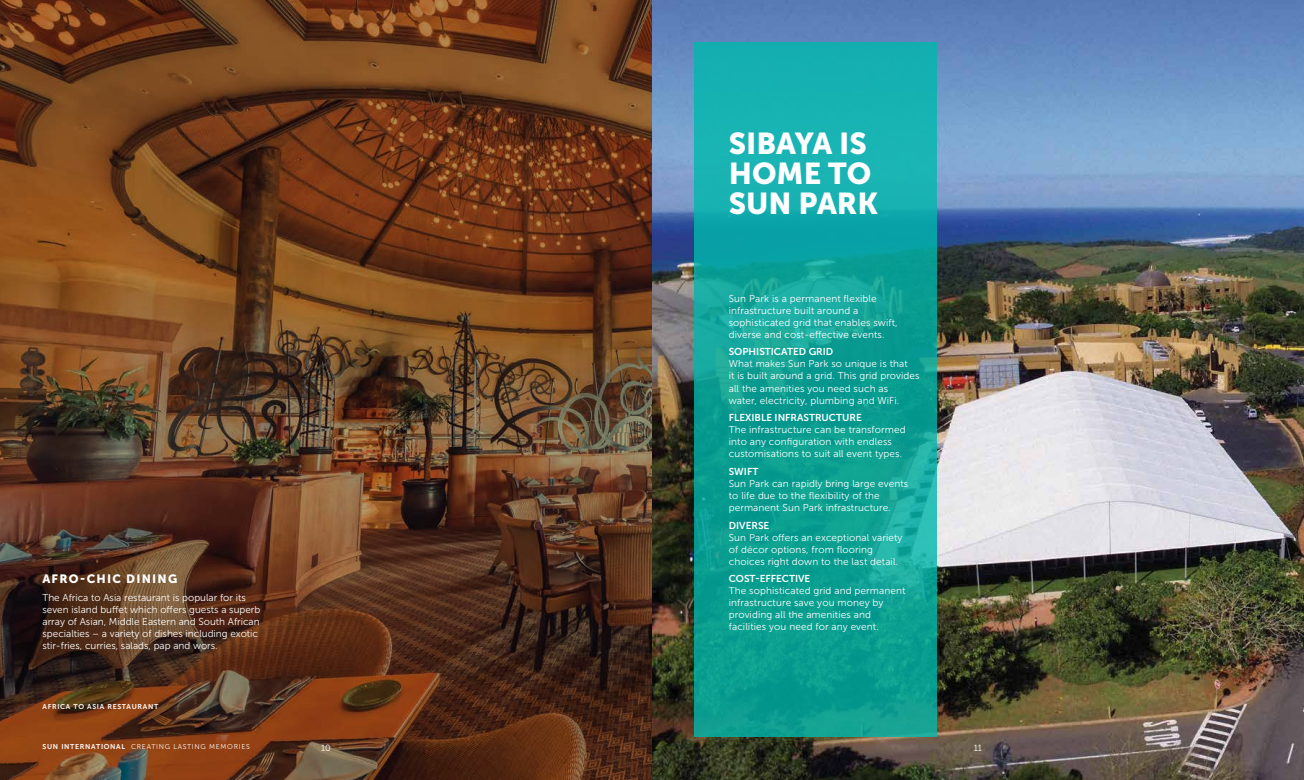
<style>
.page{position:relative;width:1304px;height:780px;background:#fff}
.page>*{position:absolute;margin:0;border:0;box-sizing:border-box;transform-origin:0 0}
.t1{font:30px/30px "Museo Sans 900";color:#fff}
.t2{font:12px "Museo Sans 900";letter-spacing:.1em;color:#fff}
.t3{font:10px/12px "Museo Sans 300";letter-spacing:.01em;color:#fff}
.t4{font:10px "Museo Sans 700";color:#fff}
.t5{font:9px "Museo Sans 300";color:#fff}
.t6{font:7px "Museo Sans 300";letter-spacing:.1em;color:#fff}
.t7{font:7px "Museo Sans 700";letter-spacing:.1em;color:#fff}
.s1{font-family:"Museo Sans 700"}
</style>
<div class="page">
<img style="left:652px;top:0;width:652px;height:780px">
<img style="left:0;top:0;width:652px;height:780px">
<svg style="left:694px;top:43px;width:243px;height:694px;background:#0fa49c"></svg>
<p class="t2" style="left:43px;top:572px;width:136px">AFRO-CHIC DINING</p>
<p class="t3" style="left:43px;top:591px;width:219px">The Africa to Asia restaurant is popular for its seven island buffet which offers guests a superb array of Asian, Middle Eastern and South African specialties – a variety of dishes including exotic stir-fries, curries, salads, pap and wors.</p>
<p class="t7" style="left:43px;top:702px;width:117px">AFRICA TO ASIA RESTAURANT</p>
<h1 class="t1" style="left:729px;top:128px;width:151px">SIBAYA IS<br>HOME TO<br>SUN PARK</h1>
<p class="t3" style="left:729px;top:292px;width:170px">Sun Park is a permanent flexible infrastructure built around a sophisticated grid that enables swift, diverse and cost-effective events.</p>
<p class="t4" style="left:729px;top:346px;width:106px">SOPHISTICATED GRID</p>
<p class="t3" style="left:729px;top:358px;width:192px">What makes Sun Park so unique is that<br>it is built around a grid. This grid provides all the amenities you need such as<br>water, electricity, plumbing and WiFi.</p>
<p class="t4" style="left:729px;top:412px;width:135px">FLEXIBLE INFRASTRUCTURE</p>
<p class="t3" style="left:729px;top:424px;width:178px">The infrastructure can be transformed into any configuration with endless customisations to suit all event types.</p>
<p class="t4" style="left:729px;top:466px;width:31px">SWIFT</p>
<p class="t3" style="left:729px;top:477px;width:181px">Sun Park can rapidly bring large events to life due to the flexibility of the permanent Sun Park infrastructure.</p>
<p class="t4" style="left:729px;top:519px;width:42px">DIVERSE</p>
<p class="t3" style="left:729px;top:531px;width:175px">Sun Park offers an exceptional variety of décor options, from flooring choices right down to the last detail.</p>
<p class="t4" style="left:729px;top:573px;width:83px">COST-EFFECTIVE</p>
<p class="t3" style="left:729px;top:585px;width:178px">The sophisticated grid and permanent infrastructure save you money by providing all the amenities and facilities you need for any event.</p>
<p class="t6" style="left:43px;top:743px;width:209px"><span class="s1">SUN INTERNATIONAL</span> CREATING LASTING MEMORIES</p>
<p class="t5" style="left:321px;top:742px;width:11px">10</p>
<p class="t5" style="left:974px;top:742px;width:10px">11</p>
</div>
